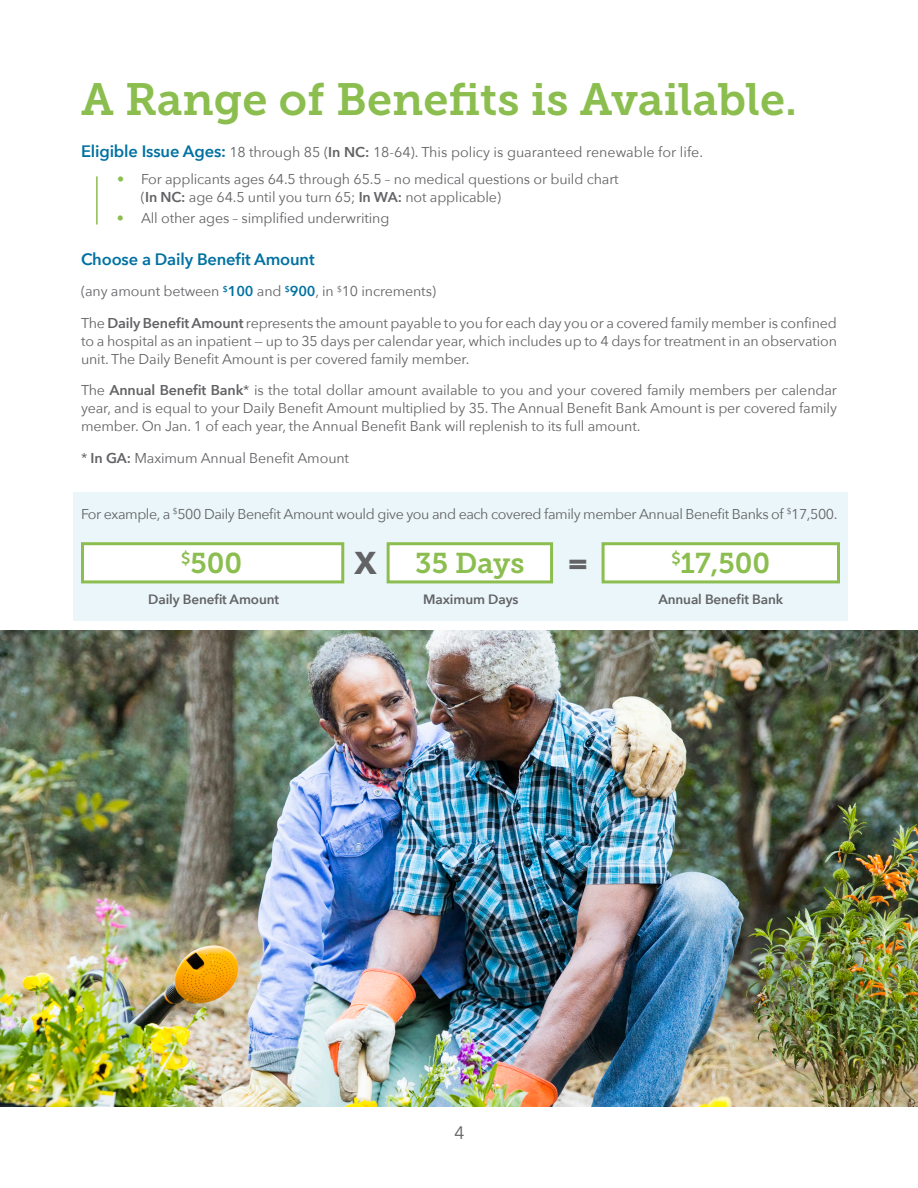
<style>
.page{position:relative;width:918px;height:1188px;background:#fff}
.page>*{position:absolute;margin:0;border:0;box-sizing:border-box;transform-origin:0 0}
.Body{font:45px "Museo Slab 700";color:#8bbe4f}
.Body-2{font:700 31.5px "Avenir Next";color:#636366}
.Body-3{font:28.5px "Museo Slab 700";color:#8bbe4f}
.t1{font:18px "Avenir Next";color:#636366}
.Body-4{font:600 16.5px "Avenir Next";letter-spacing:-.01em;color:#0071a1}
.Body-5{font:14.25px/18px "Avenir Next";letter-spacing:-.01em;color:#636366;text-align:justify}
.Body-6{font:14.25px "Avenir Next";letter-spacing:-.03em;color:#636366}
.Body-7{font:600 13.5px "Avenir Next";letter-spacing:-.01em;color:#636366}
.s1{font-weight:600;font-size:16.5px;color:#0071a1}
.s2{font-weight:600}
.s3{color:#8bbe4f}
.s4{font-weight:600;color:#0071a1}
</style>
<div class="page">
<div style="left:73px;top:492px;width:775px;height:129px;background:#eaf6f9"></div>
<div style="left:81px;top:542px;width:263px;height:41px;background:#fff;border:3px solid #8bbe4f"></div>
<div style="left:387px;top:542px;width:166px;height:41px;background:#fff;border:3px solid #8bbe4f"></div>
<div style="left:602px;top:542px;width:238px;height:41px;background:#fff;border:3px solid #8bbe4f"></div>
<img style="left:0;top:631px;width:918px;height:476px">
<hr style="left:96px;top:176px;width:2px;height:49px;background:#8bbe4f">
<p class="Body" style="left:81px;top:74px;width:718px">A Range of Benefits is Available.</p>
<p class="Body-5" style="left:81px;top:142px;width:624px"><span class="s1">Eligible Issue Ages:</span> 18 through 85 (<span class="s2">In NC:</span> 18-64). This policy is guaranteed renewable for life.</p>
<p class="Body-5" style="left:141px;top:169px;width:479px;text-indent:-24px"><span class="s3">•</span> For applicants ages 64.5 through 65.5 – no medical questions or build chart (<span class="s2">In NC:</span> age 64.5 until you turn 65; <span class="s2">In WA:</span> not applicable)</p>
<p class="Body-5" style="left:117px;top:208px;width:274px"><span class="s3">•</span> All other ages – simplified underwriting</p>
<p class="Body-4" style="left:81px;top:245px;width:235px">Choose a Daily Benefit Amount</p>
<p class="Body-5" style="left:81px;top:282px;width:357px">(any amount between <sup>$</sup><span class="s4">100</span> and <sup>$</sup><span class="s4">900</span>, in <sup>$</sup>10 increments)</p>
<p class="Body-5" style="left:81px;top:313px;width:758px">The <span class="s2">Daily Benefit Amount</span> represents the amount payable to you for each day you or a covered family member is confined to a hospital as an inpatient — up to 35 days per calendar year, which includes up to 4 days for treatment in an observation unit. The Daily Benefit Amount is per covered family member.</p>
<p class="Body-5" style="left:81px;top:381px;width:758px">The <span class="s2">Annual Benefit Bank</span>* is the total dollar amount available to you and your covered family members per calendar year, and is equal to your Daily Benefit Amount multiplied by 35. The Annual Benefit Bank Amount is per covered family member. On Jan. 1 of each year, the Annual Benefit Bank will replenish to its full amount.</p>
<p class="Body-5" style="left:81px;top:448px;width:270px">* <span class="s2">In GA:</span> Maximum Annual Benefit Amount</p>
<p class="Body-6" style="left:81px;top:502px;width:758px">For example, a <sup>$</sup>500 Daily Benefit Amount would give you and each covered family member Annual Benefit Banks of <sup>$</sup>17,500.</p>
<p class="Body-3" style="left:181px;top:547px;width:63px"><sup>$</sup>500</p>
<p class="Body-3" style="left:415px;top:547px;width:111px">35 Days</p>
<p class="Body-3" style="left:671px;top:547px;width:100px"><sup>$</sup>17,500</p>
<p class="Body-2" style="left:355px;top:536px;width:24px">X</p>
<p class="Body-2" style="left:568px;top:536px;width:22px">=</p>
<p class="Body-7" style="left:423px;top:588px;width:97px">Maximum Days</p>
<p class="Body-7" style="left:148px;top:588px;width:132px">Daily Benefit Amount</p>
<p class="Body-7" style="left:658px;top:588px;width:126px">Annual Benefit Bank</p>
<p class="t1" style="left:454px;top:1117px;width:12px">4</p>
</div>
